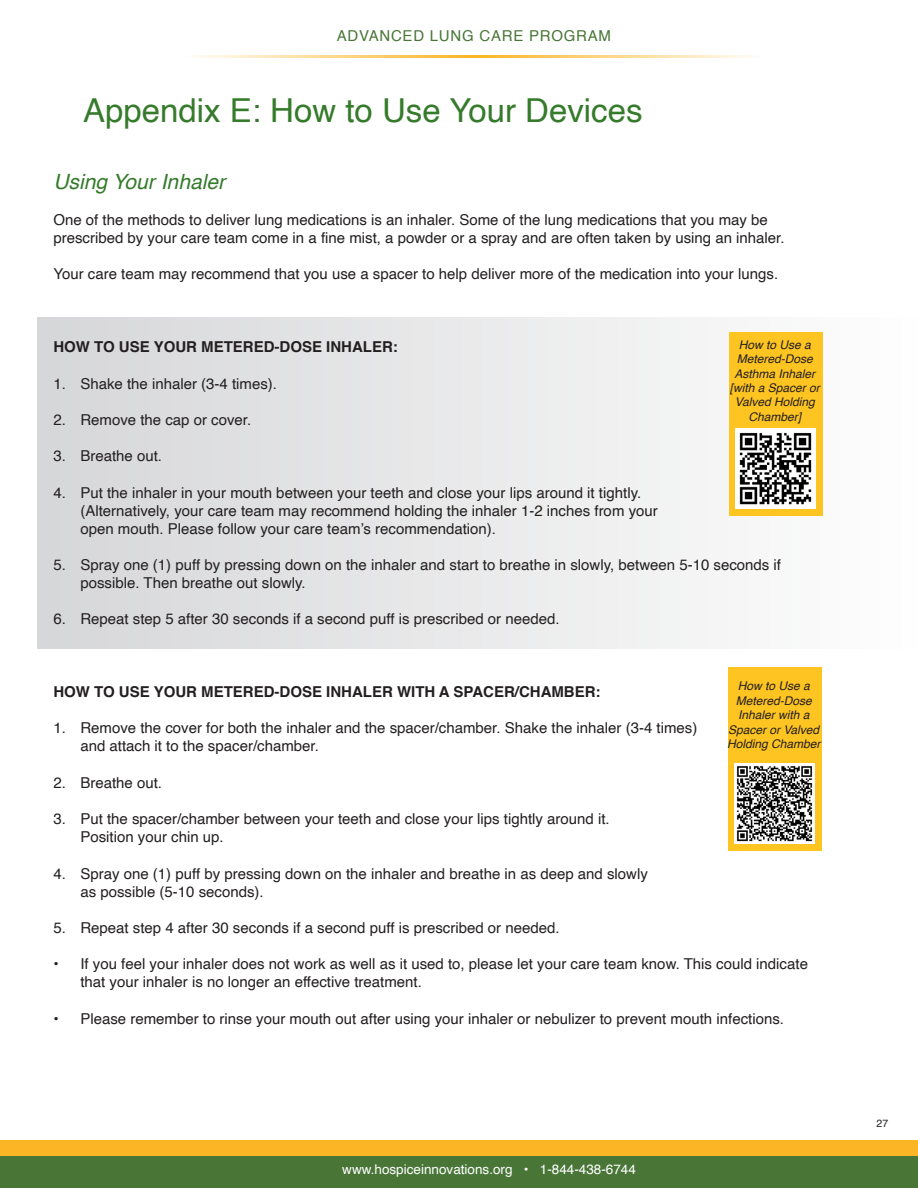
<style>
.page{position:relative;width:918px;height:1188px;background:#fff}
.page>*{position:absolute;margin:0;border:0;box-sizing:border-box;transform-origin:0 0}
.t1{font:33px "Helvetica";color:#357b2b}
.t2{font:italic 21px "Helvetica";color:#357b2b}
.t3{font:15px/18px "Helvetica";color:#231f20}
.t4{font:700 15px "Helvetica";color:#231f20}
.t5{font:15px "Helvetica";letter-spacing:.05em;color:#497637}
.t6{font:13.5px "Helvetica";color:#fff}
.t7{font:italic 12px/14.4px "Helvetica";color:#231f20;text-align:center}
.t8{font:10.5px "Helvetica";color:#231f20}
</style>
<div class="page">
<div style="left:0;top:1156px;width:918px;height:32px;background:#497637"></div>
<div style="left:0;top:1141px;width:918px;height:15px;background:#fcb525"></div>
<hr style="left:186px;top:55px;width:576px;height:3px;background:#fcb525">
<div style="left:37px;top:317px;width:881px;height:332px;background:linear-gradient(to right,#d6d6d9,#fefefe)"></div>
<div style="left:729px;top:333px;width:94px;height:183px;background:#fec422"></div>
<div style="left:728px;top:667px;width:94px;height:183px;background:#fec422"></div>
<img style="left:736px;top:429px;width:80px;height:80px">
<img style="left:735px;top:763px;width:80px;height:80px">
<p class="t5" style="left:337px;top:24px;width:276px">ADVANCED LUNG CARE PROGRAM</p>
<p class="t1" style="left:83px;top:85px;width:561px">Appendix E: How to Use Your Devices</p>
<p class="t2" style="left:53px;top:165px;width:173px">Using Your Inhaler</p>
<p class="t3" style="left:53px;top:211px;width:733px">One of the methods to deliver lung medications is an inhaler. Some of the lung medications that you may be prescribed by your care team come in a fine mist, a powder or a spray and are often taken by using an inhaler.</p>
<p class="t3" style="left:53px;top:266px;width:726px">Your care team may recommend that you use a spacer to help deliver more of the medication into your lungs.</p>
<p class="t7" style="left:730px;top:338px;width:92px">How to Use a<br>Metered-Dose<br>Asthma Inhaler [with a Spacer or<br>Valved Holding<br>Chamber]</p>
<p class="t4" style="left:53px;top:338px;width:346px">HOW TO USE YOUR METERED-DOSE INHALER:</p>
<p class="t3" style="left:53px;top:375px;width:225px">1. Shake the inhaler (3-4 times).</p>
<p class="t3" style="left:53px;top:411px;width:199px">2. Remove the cap or cover.</p>
<p class="t3" style="left:53px;top:447px;width:110px">3. Breathe out.</p>
<p class="t3" style="left:80px;top:484px;width:579px;text-indent:-27px">4. Put the inhaler in your mouth between your teeth and close your lips around it tightly. (Alternatively, your care team may recommend holding the inhaler 1-2 inches from your open mouth. Please follow your care team’s recommendation).</p>
<p class="t3" style="left:80px;top:556px;width:702px;text-indent:-27px">5. Spray one (1) puff by pressing down on the inhaler and start to breathe in slowly, between 5-10 seconds if possible. Then breathe out slowly.</p>
<p class="t3" style="left:53px;top:611px;width:508px">6. Repeat step 5 after 30 seconds if a second puff is prescribed or needed.</p>
<p class="t7" style="left:727px;top:679px;width:95px">How to Use a<br>Metered-Dose<br>Inhaler with a<br>Spacer or Valved<br>Holding Chamber</p>
<p class="t4" style="left:53px;top:683px;width:549px">HOW TO USE YOUR METERED-DOSE INHALER WITH A SPACER/CHAMBER:</p>
<p class="t3" style="left:80px;top:720px;width:618px;text-indent:-27px">1. Remove the cover for both the inhaler and the spacer/chamber. Shake the inhaler (3-4 times) and attach it to the spacer/chamber.</p>
<p class="t3" style="left:53px;top:774px;width:110px">2. Breathe out.</p>
<p class="t3" style="left:80px;top:810px;width:531px;text-indent:-27px">3. Put the spacer/chamber between your teeth and close your lips tightly around it.<br>Position your chin up.</p>
<p class="t3" style="left:80px;top:865px;width:569px;text-indent:-27px">4. Spray one (1) puff by pressing down on the inhaler and breathe in as deep and slowly as possible (5-10 seconds).</p>
<p class="t3" style="left:53px;top:919px;width:508px">5. Repeat step 4 after 30 seconds if a second puff is prescribed or needed.</p>
<p class="t3" style="left:80px;top:955px;width:729px;text-indent:-27px">• If you feel your inhaler does not work as well as it used to, please let your care team know. This could indicate that your inhaler is no longer an effective treatment.</p>
<p class="t3" style="left:53px;top:1010px;width:732px">• Please remember to rinse your mouth out after using your inhaler or nebulizer to prevent mouth infections.</p>
<p class="t6" style="left:342px;top:1159px;width:295px">www.hospiceinnovations.org • 1-844-438-6744</p>
<p class="t8" style="left:877px;top:1115px;width:13px">27</p>
</div>
